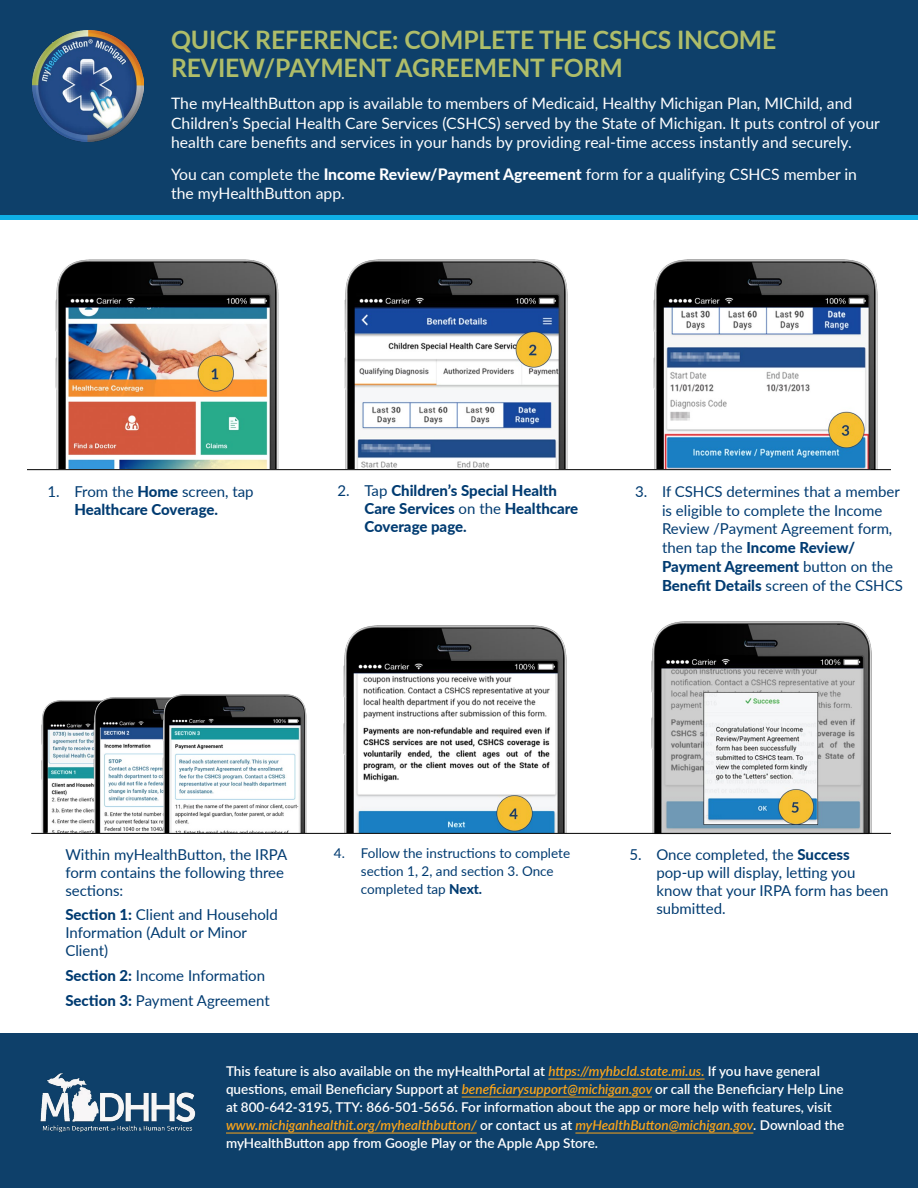
<style>
.page{position:relative;width:918px;height:1188px;background:#fff}
.page>*{position:absolute;margin:0;border:0;box-sizing:border-box;transform-origin:0 0}
.t1{font:700 25.5px/28.5px "Lato";letter-spacing:-.005em;color:#afbd69}
.t2{font:15.75px/19.5px "Lato";color:#fff}
.t3{font:15px/18px "Lato";color:#003b71}
.t4{font:800 15px/18px "Lato";color:#003b71;text-align:center}
.t5{font:600 13.5px/18px "Lato";color:#fff}
.t6{font:13.5px/18px "Lato";color:#003b71}
.s1{font-weight:800}
.s2{font-weight:400}
.s3{font-style:italic;color:#faa41a}
</style>
<div class="page">
<div style="left:0;top:210px;width:918px;height:10px;background:#0fafe6"></div>
<div style="left:0;top:0;width:918px;height:215px;background:#0e406a"></div>
<img style="left:32px;top:30px;width:112px;height:111px">
<img style="left:55px;top:259px;width:224px;height:210px">
<img style="left:344px;top:259px;width:224px;height:210px">
<img style="left:653px;top:259px;width:225px;height:210px">
<img style="left:34px;top:700px;width:51px;height:133px">
<img style="left:85px;top:697px;width:69px;height:136px">
<img style="left:154px;top:694px;width:161px;height:139px">
<img style="left:331px;top:625px;width:249px;height:208px">
<img style="left:639px;top:621px;width:245px;height:214px">
<hr style="left:27px;top:469px;width:864px;height:1px;background:#000">
<hr style="left:31px;top:833px;width:860px;height:1px;background:#000">
<div style="left:0;top:1034px;width:918px;height:154px;background:#0e406a"></div>
<hr style="left:548px;top:1079px;width:157px;height:1px;background:#faa41a">
<hr style="left:462px;top:1097px;width:190px;height:1px;background:#faa41a">
<hr style="left:226px;top:1133px;width:251px;height:1px;background:#faa41a">
<hr style="left:575px;top:1133px;width:178px;height:1px;background:#faa41a">
<img style="left:40px;top:1073px;width:156px;height:59px">
<p class="t1" style="left:171px;top:24px;width:607px">QUICK REFERENCE: COMPLETE THE CSHCS INCOME<br>REVIEW/PAYMENT AGREEMENT FORM</p>
<p class="t2" style="left:171px;top:93px;width:710px">The myHealthButton app is available to members of Medicaid, Healthy Michigan Plan, MIChild, and<br>Children’s Special Health Care Services (CSHCS) served by the State of Michigan. It puts control of your health care benefits and services in your hands by providing real-time access instantly and securely.</p>
<p class="t2" style="left:171px;top:164px;width:687px">You can complete the <span class="s1">Income Review/Payment Agreement</span> form for a qualifying CSHCS member in the myHealthButton app.</p>
<p class="t4" style="left:47px;top:482px;width:208px"><span class="s2">1. From the</span> Home <span class="s2">screen, tap<br></span>Healthcare Coverage.</p>
<p class="t4" style="left:365px;top:481px;width:215px;text-align:left;text-indent:-27px"><span class="s2">2. Tap</span> Children’s Special Health<br>Care Services <span class="s2">on the</span> Healthcare<br>Coverage page.</p>
<p class="t3" style="left:662px;top:481px;width:242px;line-height:18.9px;text-indent:-27px">3. If CSHCS determines that a member is eligible to complete the Income<br>Review /Payment Agreement form, then tap the <span class="s1">Income Review/<br>Payment Agreement</span> button on the<br><span class="s1">Benefit Details</span> screen of the CSHCS</p>
<p class="t3" style="left:65px;top:845px;width:223px">Within myHealthButton, the IRPA form contains the following three sections:</p>
<p class="t3" style="left:65px;top:905px;width:214px"><span class="s1">Section 1:</span> Client and Household<br>Information (Adult or Minor<br>Client)</p>
<p class="t3" style="left:65px;top:963px;width:206px;line-height:24.8px"><span class="s1">Section 2:</span> Income Information<br><span class="s1">Section 3:</span> Payment Agreement</p>
<p class="t6" style="left:361px;top:844px;width:211px;text-indent:-27px">4. Follow the instructions to complete section 1, 2, and section 3. Once completed tap <span class="s1">Next.</span></p>
<p class="t3" style="left:656px;top:845px;width:234px;text-indent:-27px">5. Once completed, the <span class="s1">Success </span>pop-up will display, letting you know that your IRPA form has been submitted.</p>
<p class="t5" style="left:226px;top:1061px;width:620px">This feature is also available on the myHealthPortal at <span class="s3">https://myhbcld.state.mi.us.</span> If you have general questions, email Beneficiary Support at <span class="s3">beneficiarysupport@michigan.gov</span> or call the Beneficiary Help Line at 800-642-3195, TTY: 866-501-5656. For information about the app or more help with features, visit <span class="s3">www.michiganhealthit.org/myhealthbutton/</span> or contact us at <span class="s3">myHealthButton@michigan.gov</span>. Download the myHealthButton app from Google Play or the Apple App Store.</p>
</div>
